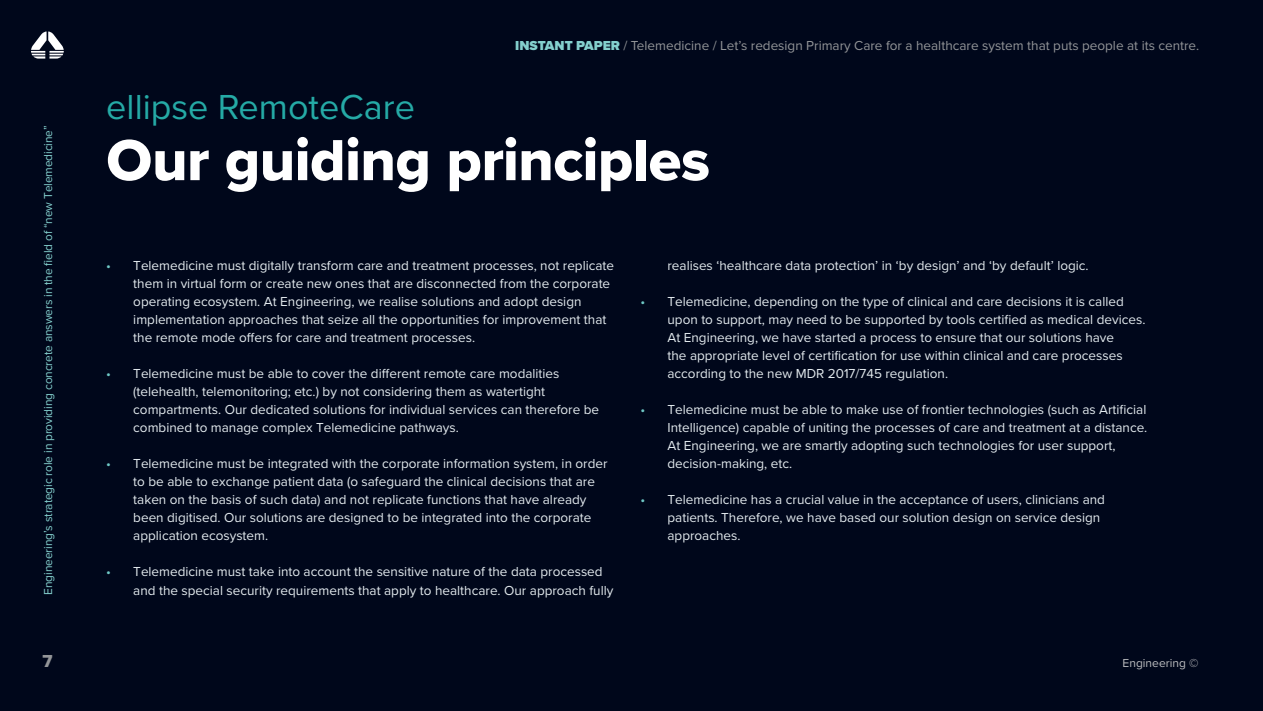
<style>
.page{position:relative;width:1263px;height:711px;background:#fff}
.page>*{position:absolute;margin:0;border:0;box-sizing:border-box;transform-origin:0 0}
.t1{font:60px "Proxima Nova Extrabld";letter-spacing:-.01em;color:#fff}
.t2{font:36px "Proxima Nova";color:#25aaa6}
.t3{font:18px "Proxima Nova Extrabld";color:#939598}
.t4{font:13.5px/18px "Proxima Nova";color:#e3eaee}
.t5{font:13.5px "Proxima Nova";color:#939598}
.t6{font:12px "Proxima Nova";letter-spacing:-.01em;color:#84d0ce}
.t7{font:12px "Proxima Nova";color:#bcbdc0}
.s1{font-weight:900;color:#84d0ce}
.s2{color:#6fc9c6}
</style>
<div class="page">
<div style="left:0;top:0;width:1263px;height:710px;background:#00071b"></div>
<svg style="left:31px;top:31px;width:33px;height:28px"></svg>
<p class="t6" style="left:39px;top:594px;width:470px;rotate:-90deg">Engineering’s strategic role in providing concrete answers in the field of “new Telemedicine”</p>
<h3 class="t3" style="left:42px;top:647px;width:12px">7</h3>
<h2 class="t2" style="left:106px;top:80px;width:310px">ellipse RemoteCare</h2>
<p class="t5" style="left:515px;top:36px;width:685px"><span class="s1">INSTANT PAPER</span> / Telemedicine / Let’s redesign Primary Care for a healthcare system that puts people at its centre.</p>
<h1 class="t1" style="left:106px;top:115px;width:605px">Our guiding principles</h1>
<p class="t4" style="left:133px;top:256px;width:482px;text-indent:-27px"><span class="s2">•</span> Telemedicine must digitally transform care and treatment processes, not replicate them in virtual form or create new ones that are disconnected from the corporate operating ecosystem. At Engineering, we realise solutions and adopt design implementation approaches that seize all the opportunities for improvement that the remote mode offers for care and treatment processes.</p>
<p class="t4" style="left:133px;top:364px;width:467px;text-indent:-27px"><span class="s2">•</span> Telemedicine must be able to cover the different remote care modalities (telehealth, telemonitoring; etc.) by not considering them as watertight compartments. Our dedicated solutions for individual services can therefore be combined to manage complex Telemedicine pathways.</p>
<p class="t4" style="left:133px;top:454px;width:476px;text-indent:-27px"><span class="s2">•</span> Telemedicine must be integrated with the corporate information system, in order to be able to exchange patient data (o safeguard the clinical decisions that are taken on the basis of such data) and not replicate functions that have already been digitised. Our solutions are designed to be integrated into the corporate application ecosystem.</p>
<p class="t4" style="left:133px;top:562px;width:481px;text-indent:-27px"><span class="s2">•</span> Telemedicine must take into account the sensitive nature of the data processed and the special security requirements that apply to healthcare. Our approach fully</p>
<p class="t4" style="left:667px;top:256px;width:423px">realises ‘healthcare data protection’ in ‘by design’ and ‘by default’ logic.</p>
<p class="t4" style="left:667px;top:292px;width:479px;text-indent:-27px"><span class="s2">•</span> Telemedicine, depending on the type of clinical and care decisions it is called upon to support, may need to be supported by tools certified as medical devices.<br>At Engineering, we have started a process to ensure that our solutions have<br>the appropriate level of certification for use within clinical and care processes according to the new MDR 2017/745 regulation.</p>
<p class="t4" style="left:667px;top:400px;width:481px;text-indent:-27px"><span class="s2">•</span> Telemedicine must be able to make use of frontier technologies (such as Artificial Intelligence) capable of uniting the processes of care and treatment at a distance.<br>At Engineering, we are smartly adopting such technologies for user support, decision-making, etc.</p>
<p class="t4" style="left:667px;top:490px;width:439px;text-indent:-27px"><span class="s2">•</span> Telemedicine has a crucial value in the acceptance of users, clinicians and patients. Therefore, we have based our solution design on service design approaches.</p>
<p class="t7" style="left:1122px;top:653px;width:77px">Engineering ©</p>
</div>
